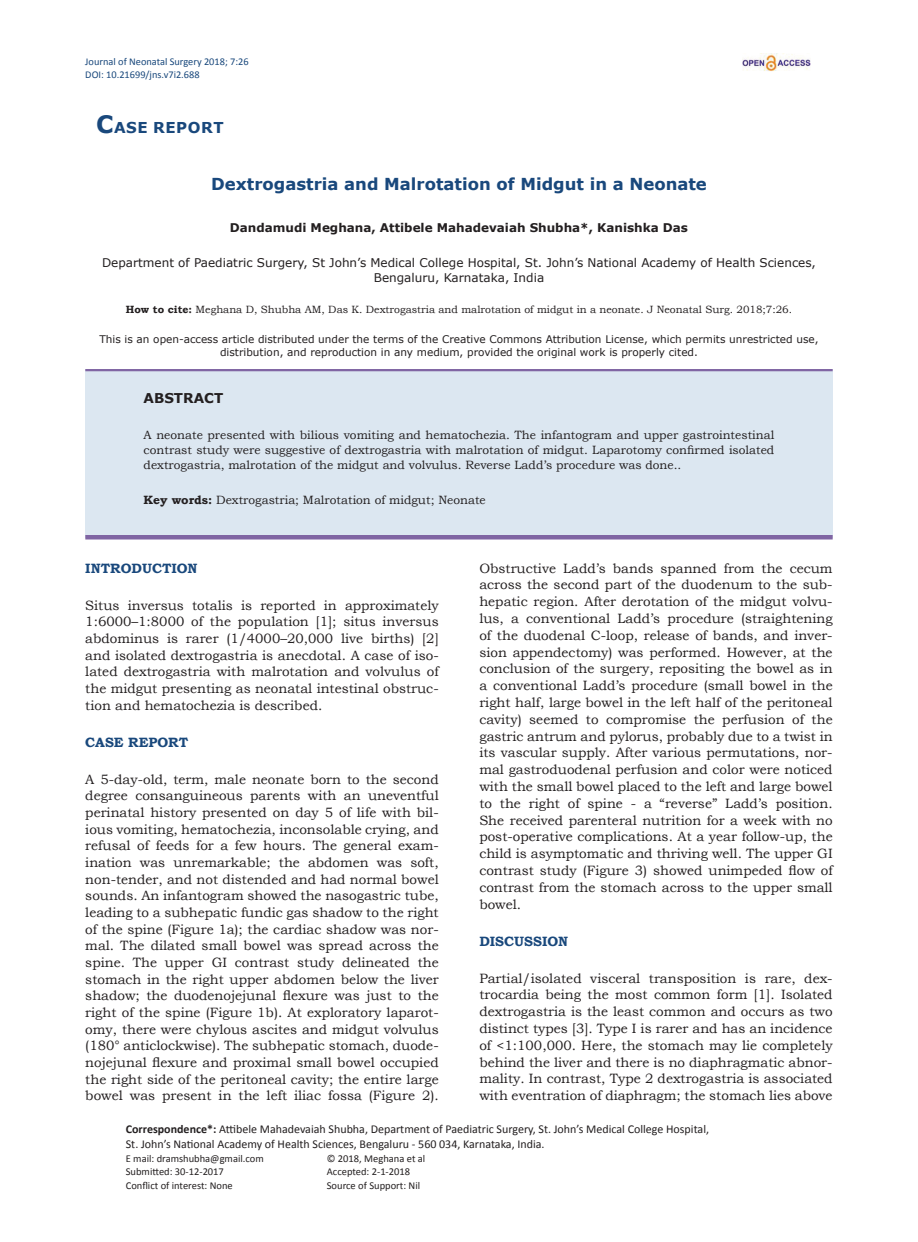
<style>
.page{position:relative;width:918px;height:1242px;background:#fff}
.page>*{position:absolute;margin:0;border:0;box-sizing:border-box;transform-origin:0 0}
.AT{font:700 16.5px "Verdana";color:#19487c}
.AH{font:700 15px "Verdana";letter-spacing:.035em;color:#19487c}
.TX{font:13.5px/16.8px "Bookman Old Style";color:#231f20;text-align:justify}
.t1{font:700 13.5px "Bookman Old Style";color:#19487c}
.ABSH{font:700 13.5px "Verdana";color:#231f20}
.ABS{font:12px/15px "Bookman Old Style";color:#231f20;text-align:justify}
.ADD{font:12px/15px "Calibri";color:#231f20}
.AFF{font:12px/15px "Verdana";color:#231f20;text-align:center}
.AU{font:700 12px "Verdana";color:#231f20}
.KWD{font:12px "Bookman Old Style";color:#231f20}
.CR_Type{font:10.5px/13.5px "Verdana";color:#231f20;text-align:center}
.HIS{font:10.5px "Calibri";color:#231f20}
.HTC{font:10.5px "Bookman Old Style";color:#231f20}
.J_Name{font:10.35px "Calibri";color:#19487c}
.s1{font-size:24px}
.s2{font-weight:700}
</style>
<div class="page">
<div style="left:85px;top:370px;width:748px;height:168px;background:#dce7f1"></div>
<hr style="left:85px;top:369px;width:748px;height:2px;background:#8065a3">
<div style="left:85px;top:535px;width:748px;height:5px;background:#8065a3"></div>
<img style="left:743px;top:53px;width:67px;height:18px">
<p class="J_Name" style="left:85px;top:54px;width:165px">Journal of Neonatal Surgery 2018; 7:26</p>
<p class="J_Name" style="left:85px;top:67px;width:116px">DOI: 10.21699/jns.v7i2.688</p>
<p class="AH" style="left:96px;top:116px;width:129px"><span class="s1">C</span>ASE REPORT</p>
<p class="AT" style="left:211px;top:172px;width:497px">Dextrogastria and Malrotation of Midgut in a Neonate</p>
<p class="AU" style="left:230px;top:219px;width:460px">Dandamudi Meghana, Attibele Mahadevaiah Shubha*, Kanishka Das</p>
<p class="AFF" style="left:102px;top:255px;width:716px">Department of Paediatric Surgery, St John’s Medical College Hospital, St. John’s National Academy of Health Sciences,<br>Bengaluru, Karnataka, India</p>
<p class="HTC" style="left:126px;top:302px;width:668px"><span class="s2">How to cite:</span> Meghana D, Shubha AM, Das K. Dextrogastria and malrotation of midgut in a neonate. J Neonatal Surg. 2018;7:26.</p>
<p class="CR_Type" style="left:99px;top:332px;width:721px">This is an open-access article distributed under the terms of the Creative Commons Attribution License, which permits unrestricted use, distribution, and reproduction in any medium, provided the original work is properly cited.</p>
<p class="ABSH" style="left:144px;top:388px;width:81px">ABSTRACT</p>
<p class="ABS" style="left:144px;top:428px;width:632px">A neonate presented with bilious vomiting and hematochezia. The infantogram and upper gastrointestinal contrast study were suggestive of dextrogastria with malrotation of midgut. Laparotomy confirmed isolated dextrogastria, malrotation of the midgut and volvulus. Reverse Ladd’s procedure was done..</p>
<p class="KWD" style="left:144px;top:493px;width:344px"><span class="s2">Key words:</span> Dextrogastria; Malrotation of midgut; Neonate</p>
<p class="TX" style="left:479px;top:560px;width:355px">Obstructive Ladd’s bands spanned from the cecum across the second part of the duodenum to the sub&shy;hepatic region. After derotation of the midgut volvu&shy;lus, a conventional Ladd’s procedure (straightening of the duodenal C-loop, release of bands, and inver&shy;sion appendectomy) was performed. However, at the conclusion of the surgery, repositing the bowel as in a conventional Ladd’s procedure (small bowel in the right half, large bowel in the left half of the peritoneal cavity) seemed to compromise the perfusion of the gastric antrum and pylorus, probably due to a twist in its vascular supply. After various permutations, nor&shy;mal gastroduodenal perfusion and color were noticed with the small bowel placed to the left and large bowel to the right of spine - a “reverse” Ladd’s position.<br>She received parenteral nutrition for a week with no post-operative complications. At a year follow-up, the child is asymptomatic and thriving well. The upper GI contrast study (Figure 3) showed unimpeded flow of contrast from the stomach across to the upper small bowel.</p>
<h1 class="t1" style="left:479px;top:931px;width:90px">DISCUSSION</h1>
<p class="TX" style="left:479px;top:970px;width:355px">Partial/isolated visceral transposition is rare, dex&shy;trocardia being the most common form [1]. Isolated dextrogastria is the least common and occurs as two distinct types [3]. Type I is rarer and has an incidence of &lt;1:100,000. Here, the stomach may lie completely behind the liver and there is no diaphragmatic abnor&shy;mality. In contrast, Type 2 dextrogastria is associated with eventration of diaphragm; the stomach lies above</p>
<p class="ADD" style="left:126px;top:1121px;width:585px"><span class="s2">Correspondence*:</span> Attibele Mahadevaiah Shubha, Department of Paediatric Surgery, St. John’s Medical College Hospital,<br>St. John’s National Academy of Health Sciences, Bengaluru - 560 034, Karnataka, India.</p>
<p class="HIS" style="left:126px;top:1151px;width:139px">E mail: dramshubha@gmail.com</p>
<p class="HIS" style="left:327px;top:1151px;width:100px">© 2018, Meghana et al</p>
<p class="HIS" style="left:126px;top:1164px;width:100px">Submitted: 30-12-2017</p>
<p class="HIS" style="left:327px;top:1164px;width:85px">Accepted: 2-1-2018</p>
<p class="HIS" style="left:126px;top:1178px;width:108px">Conflict of interest: None</p>
<p class="HIS" style="left:327px;top:1178px;width:95px">Source of Support: Nil</p>
<h1 class="t1" style="left:85px;top:558px;width:114px">INTRODUCTION</h1>
<p class="TX" style="left:85px;top:597px;width:355px">Situs inversus totalis is reported in approximately 1:6000–1:8000 of the population [1]; situs inversus abdominus is rarer (1/4000–20,000 live births) [2] and isolated dextrogastria is anecdotal. A case of iso&shy;lated dextrogastria with malrotation and volvulus of the midgut presenting as neonatal intestinal obstruc&shy;tion and hematochezia is described.</p>
<h1 class="t1" style="left:85px;top:732px;width:104px">CASE REPORT</h1>
<p class="TX" style="left:85px;top:771px;width:355px">A 5-day-old, term, male neonate born to the second degree consanguineous parents with an uneventful perinatal history presented on day 5 of life with bil&shy;ious vomiting, hematochezia, inconsolable crying, and refusal of feeds for a few hours. The general exam&shy;ination was unremarkable; the abdomen was soft, non-tender, and not distended and had normal bowel sounds. An infantogram showed the nasogastric tube, leading to a subhepatic fundic gas shadow to the right of the spine (Figure 1a); the cardiac shadow was nor&shy;mal. The dilated small bowel was spread across the spine. The upper GI contrast study delineated the stomach in the right upper abdomen below the liver shadow; the duodenojejunal flexure was just to the right of the spine (Figure 1b). At exploratory laparot&shy;omy, there were chylous ascites and midgut volvulus (180° anticlockwise). The subhepatic stomach, duode&shy;nojejunal flexure and proximal small bowel occupied the right side of the peritoneal cavity; the entire large bowel was present in the left iliac fossa (Figure 2).</p>
</div>
